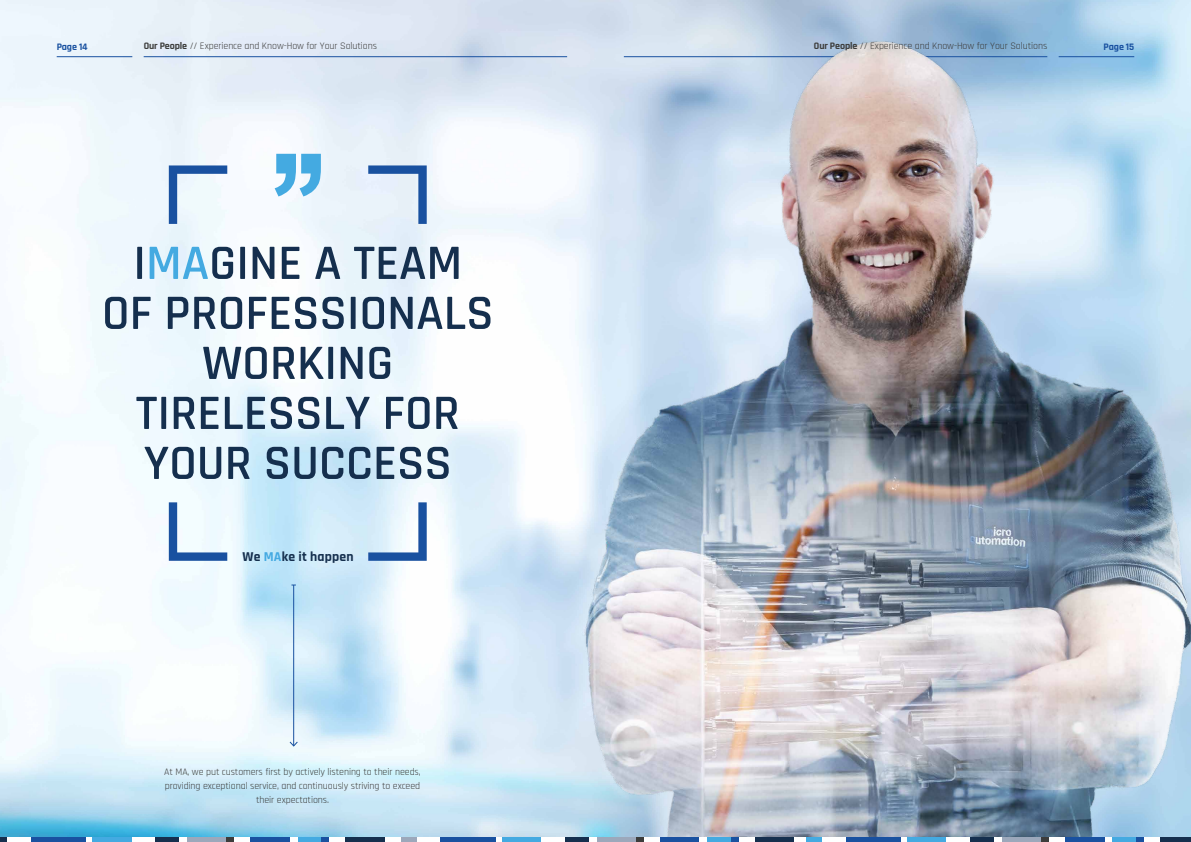
<style>
.page{position:relative;width:1191px;height:842px;background:#fff}
.page>*{position:absolute;margin:0;border:0;box-sizing:border-box;transform-origin:0 0}
.t1{font:600 50px/50px "Rajdhani";color:#152f4e;text-align:center}
.t2{font:700 13.7px "Rajdhani";letter-spacing:.015em;color:#152f4e}
.t3{font:10px/14px "Rajdhani";letter-spacing:-.01em;color:#3c3c3b;text-align:center}
.t4{font:700 10px "Rajdhani";letter-spacing:-.01em;color:#1951a0}
.s1{font-weight:700}
.s2{color:#44aae1}
</style>
<div class="page">
<svg style="left:0;top:837px;width:7px;height:5px"></svg>
<div style="left:31px;top:837px;width:55px;height:5px;background:#1951a0"></div>
<div style="left:93px;top:837px;width:39px;height:5px;background:#44aae1"></div>
<div style="left:155px;top:837px;width:24px;height:5px;background:#152f4e"></div>
<div style="left:187px;top:837px;width:40px;height:5px;background:#9ca8bb"></div>
<div style="left:226px;top:837px;width:8px;height:5px;background:#3c3c3b"></div>
<div style="left:250px;top:837px;width:40px;height:5px;background:#1951a0"></div>
<div style="left:298px;top:837px;width:23px;height:5px;background:#44aae1"></div>
<div style="left:345px;top:837px;width:39px;height:5px;background:#152f4e"></div>
<div style="left:321px;top:837px;width:8px;height:5px;background:#1951a0"></div>
<div style="left:401px;top:837px;width:16px;height:5px;background:#9ca8bb"></div>
<div style="left:440px;top:837px;width:56px;height:5px;background:#1951a0"></div>
<div style="left:502px;top:837px;width:40px;height:5px;background:#44aae1"></div>
<div style="left:541px;top:837px;width:24px;height:5px;background:#fff"></div>
<div style="left:565px;top:837px;width:23px;height:5px;background:#152f4e"></div>
<div style="left:597px;top:837px;width:39px;height:5px;background:#9ca8bb"></div>
<div style="left:636px;top:837px;width:8px;height:5px;background:#3c3c3b"></div>
<div style="left:660px;top:837px;width:39px;height:5px;background:#1951a0"></div>
<div style="left:707px;top:837px;width:24px;height:5px;background:#44aae1"></div>
<div style="left:754px;top:837px;width:40px;height:5px;background:#152f4e"></div>
<div style="left:731px;top:837px;width:8px;height:5px;background:#1951a0"></div>
<div style="left:806px;top:837px;width:16px;height:5px;background:#44aae1"></div>
<div style="left:846px;top:837px;width:55px;height:5px;background:#1951a0"></div>
<div style="left:907px;top:837px;width:40px;height:5px;background:#44aae1"></div>
<div style="left:946px;top:837px;width:24px;height:5px;background:#fff"></div>
<div style="left:970px;top:837px;width:24px;height:5px;background:#152f4e"></div>
<div style="left:1002px;top:837px;width:39px;height:5px;background:#9ca8bb"></div>
<div style="left:1041px;top:837px;width:8px;height:5px;background:#3c3c3b"></div>
<div style="left:1065px;top:837px;width:39px;height:5px;background:#1951a0"></div>
<div style="left:1112px;top:837px;width:24px;height:5px;background:#44aae1"></div>
<div style="left:1160px;top:837px;width:31px;height:5px;background:#152f4e"></div>
<div style="left:1136px;top:837px;width:8px;height:5px;background:#1951a0"></div>
<img style="left:0;top:0;width:508px;height:837px">
<hr style="left:57px;top:56px;width:75px;height:1px;background:#1951a0">
<hr style="left:144px;top:56px;width:423px;height:1px;background:#1951a0">
<img style="left:508px;top:0;width:683px;height:837px">
<svg style="left:169px;top:165px;width:58px;height:59px"></svg>
<svg style="left:368px;top:165px;width:59px;height:59px;background:#b2c7e2"></svg>
<svg style="left:275px;top:154px;width:46px;height:42px"></svg>
<hr style="left:293px;top:585px;width:1px;height:161px;background:#1951a0">
<svg style="left:288px;top:740px;width:11px;height:7px"></svg>
<svg style="left:368px;top:502px;width:59px;height:59px"></svg>
<svg style="left:169px;top:502px;width:58px;height:59px"></svg>
<p class="t4" style="left:57px;top:40px;width:32px">Page 14</p>
<p class="t3" style="left:144px;top:39px;width:235px"><span class="s1">Our People</span> // Experience and Know-How for Your Solutions</p>
<p class="t3" style="left:814px;top:39px;width:235px"><span class="s1">Our People</span> // Experience and Know-How for Your Solutions</p>
<p class="t4" style="left:1103px;top:40px;width:32px">Page 15</p>
<h1 class="t1" style="left:102px;top:239px;width:393px">I<span class="s2">MA</span>GINE A TEAM<br>OF PROFESSIONALS<br>WORKING<br>TIRELESSLY FOR<br>YOUR SUCCESS</h1>
<h2 class="t2" style="left:242px;top:548px;width:113px">We <span class="s2">MA</span>ke it happen</h2>
<p class="t3" style="left:164px;top:765px;width:258px">At MA, we put customers first by actively listening to their needs, providing exceptional service, and continuously striving to exceed their expectations.</p>
</div>
